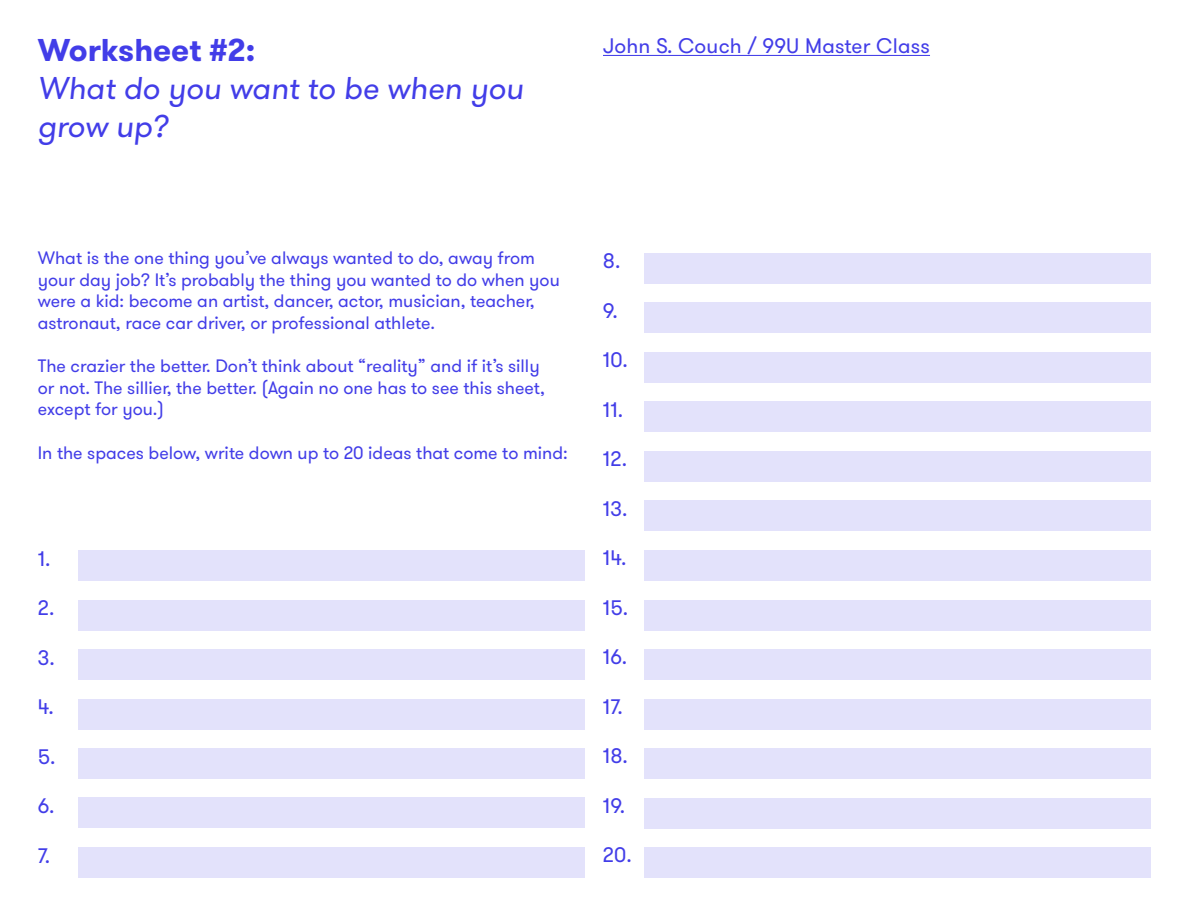
<style>
.page{position:relative;width:1188px;height:918px;background:#fff}
.page>*{position:absolute;margin:0;border:0;box-sizing:border-box;transform-origin:0 0}
.t1{font:italic 31.5px/37.8px "GT Walsheim Pro";color:#423de8}
.t2{font:700 31.5px "GT Walsheim Pro";color:#423de8}
.t3{font:21px "GT Walsheim Pro";letter-spacing:.01em;color:#423de8}
.t4{font:18px/21.6px "GT Walsheim Pro";color:#423de8}
</style>
<div class="page">
<div style="left:79px;top:550px;width:506px;height:31px;background:#e3e2fb"></div>
<div style="left:644px;top:402px;width:506px;height:30px;background:#e3e2fb"></div>
<div style="left:644px;top:649px;width:506px;height:31px;background:#e3e2fb"></div>
<div style="left:79px;top:749px;width:506px;height:30px;background:#e3e2fb"></div>
<div style="left:79px;top:847px;width:506px;height:30px;background:#e3e2fb"></div>
<div style="left:644px;top:352px;width:506px;height:30px;background:#e3e2fb"></div>
<div style="left:644px;top:600px;width:506px;height:30px;background:#e3e2fb"></div>
<div style="left:644px;top:847px;width:506px;height:30px;background:#e3e2fb"></div>
<div style="left:79px;top:649px;width:506px;height:31px;background:#e3e2fb"></div>
<div style="left:644px;top:253px;width:506px;height:30px;background:#e3e2fb"></div>
<div style="left:644px;top:501px;width:506px;height:30px;background:#e3e2fb"></div>
<div style="left:644px;top:749px;width:506px;height:30px;background:#e3e2fb"></div>
<div style="left:79px;top:600px;width:506px;height:30px;background:#e3e2fb"></div>
<div style="left:644px;top:451px;width:506px;height:31px;background:#e3e2fb"></div>
<div style="left:644px;top:699px;width:506px;height:30px;background:#e3e2fb"></div>
<div style="left:79px;top:699px;width:506px;height:30px;background:#e3e2fb"></div>
<div style="left:79px;top:797px;width:506px;height:31px;background:#e3e2fb"></div>
<div style="left:644px;top:302px;width:506px;height:31px;background:#e3e2fb"></div>
<div style="left:644px;top:550px;width:506px;height:31px;background:#e3e2fb"></div>
<div style="left:644px;top:798px;width:506px;height:31px;background:#e3e2fb"></div>
<hr style="left:603px;top:55px;width:327px;height:1px;background:#423de8">
<h1 class="t2" style="left:38px;top:30px;width:219px">Worksheet #2:</h1>
<h1 class="t1" style="left:38px;top:70px;width:487px">What do you want to be when you grow up?</h1>
<p class="t3" style="left:603px;top:33px;width:329px">John S. Couch / 99U Master Class</p>
<p class="t4" style="left:38px;top:247px;width:524px">What is the one thing you’ve always wanted to do, away from your day job? It’s probably the thing you wanted to do when you were a kid: become an artist, dancer, actor, musician, teacher, astronaut, race car driver, or professional athlete.</p>
<p class="t4" style="left:38px;top:355px;width:509px">The crazier the better. Don’t think about “reality” and if it’s silly or not. The sillier, the better. (Again no one has to see this sheet, except for you.)</p>
<p class="t4" style="left:38px;top:442px;width:531px">In the spaces below, write down up to 20 ideas that come to mind:</p>
<p class="t3" style="left:38px;top:545px;width:14px">1.</p>
<p class="t3" style="left:38px;top:595px;width:18px">2.</p>
<p class="t3" style="left:38px;top:644px;width:18px">3.</p>
<p class="t3" style="left:38px;top:694px;width:18px">4.</p>
<p class="t3" style="left:38px;top:743px;width:19px">5.</p>
<p class="t3" style="left:38px;top:793px;width:18px">6.</p>
<p class="t3" style="left:38px;top:842px;width:14px">7.</p>
<p class="t3" style="left:603px;top:248px;width:19px">8.</p>
<p class="t3" style="left:603px;top:297px;width:16px">9.</p>
<p class="t3" style="left:603px;top:347px;width:27px">10.</p>
<p class="t3" style="left:603px;top:396px;width:22px">11.</p>
<p class="t3" style="left:603px;top:446px;width:26px">12.</p>
<p class="t3" style="left:603px;top:495px;width:26px">13.</p>
<p class="t3" style="left:603px;top:545px;width:25px">14.</p>
<p class="t3" style="left:603px;top:594px;width:27px">15.</p>
<p class="t3" style="left:603px;top:644px;width:26px">16.</p>
<p class="t3" style="left:603px;top:693px;width:21px">17.</p>
<p class="t3" style="left:603px;top:743px;width:26px">18.</p>
<p class="t3" style="left:603px;top:792px;width:24px">19.</p>
<p class="t3" style="left:603px;top:842px;width:30px">20.</p>
</div>
